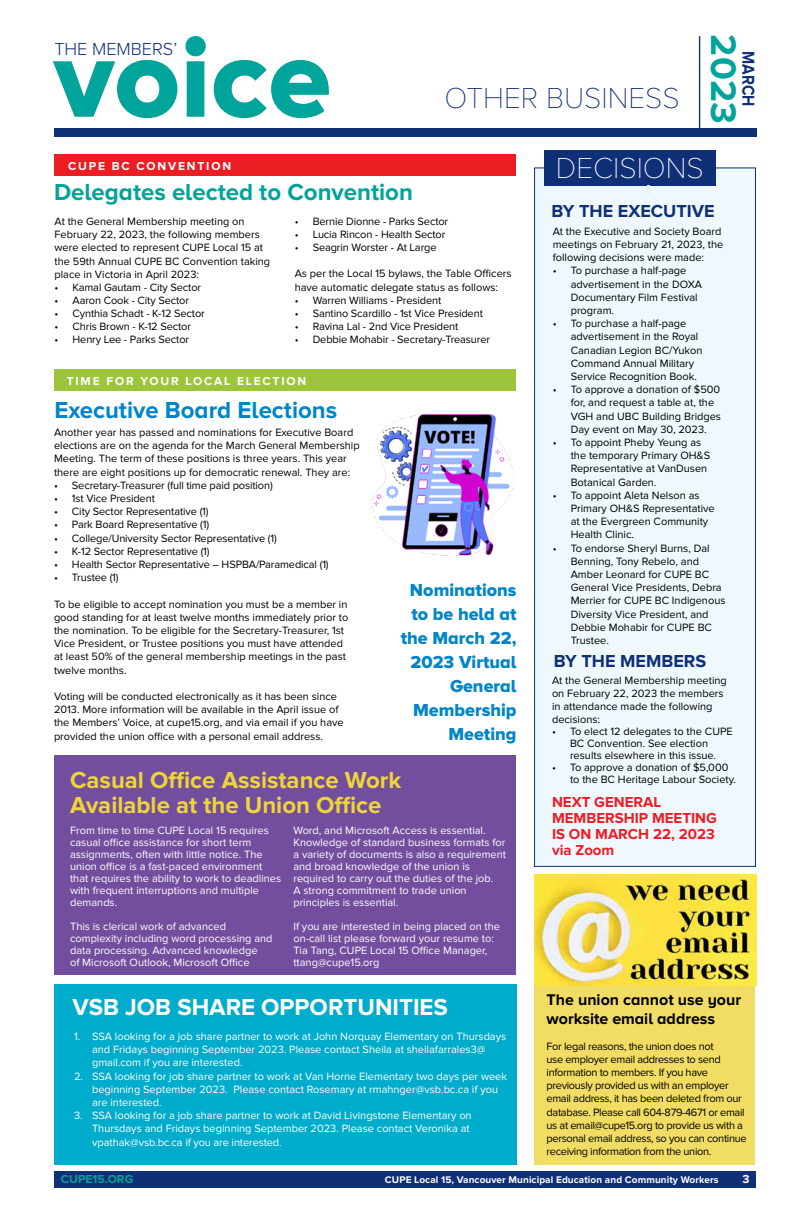
<style>
.page{position:relative;width:810px;height:1224px;background:#fff}
.page>*{position:absolute;margin:0;border:0;box-sizing:border-box;transform-origin:0 0}
.t1{font:114.8px "Proxima Nova A Extrabld";color:#00a49a}
.t2{font:700 36.9px "Proxima Nova A";color:#00a49a}
.t3{font:100 30px "Proxima Nova A";color:#0f2f76}
.t4{font:100 30px "Proxima Nova T";color:#fff}
.t5{font:700 24px/25px "Proxima Nova";color:#eed636}
.t6{font:700 24px "Proxima Nova A";color:#00a49a}
.t7{font:700 24px "Proxima Nova A";color:#fff}
.t8{font:700 24px "Proxima Nova A";color:#0085c9}
.t9{font:300 18.1px "Proxima Nova A";color:#0f2f76}
.t10{font:18px/24px "Proxima Nova A Extrabld";color:#0085c9;text-align:right}
.t11{font:700 18px "Proxima Nova A";color:#0f2f76}
.t12{font:700 17.8px "Proxima Nova A";color:#0f2f76;scale:.86 1}
.t13{font:700 16px/19.2px "Proxima Nova A";color:#000}
.t14{font:700 15px/16px "Proxima Nova";color:#ed1d24}
.t15{font:700 12px "Proxima Nova A";letter-spacing:.15em;color:#fff}
.t16{font:700 12px "Proxima Nova";color:#00a49a}
.t17{font:11px/13.2px "Proxima Nova";color:#000}
.t18{font:11px/12px "Proxima Nova";color:#fff}
.t19{font:11px/13.2px "Proxima Nova";letter-spacing:-.03em;color:#000}
.t20{font:700 10px "Proxima Nova";letter-spacing:.01em;color:#fff}
</style>
<div class="page">
<div style="left:54px;top:128px;width:703px;height:8px;background:#0f2f76"></div>
<hr style="left:699px;top:37px;width:1px;height:92px;background:#0f2f76">
<div style="left:54px;top:1171px;width:702px;height:17px;background:#0f2f76"></div>
<div style="left:534px;top:975px;width:221px;height:190px;background:#f1dd64"></div>
<div style="left:534px;top:167px;width:222px;height:700px;background:#eef8fd;border:1px solid #0f2f76"></div>
<div style="left:544px;top:150px;width:172px;height:36px;background:#0f2f76"></div>
<svg style="left:647px;top:186px;width:3px;height:8px"></svg>
<img style="left:534px;top:875px;width:222px;height:111px">
<div style="left:54px;top:984px;width:462px;height:181px;background:#00accb"></div>
<div style="left:54px;top:755px;width:462px;height:220px;background:#734e9f"></div>
<div style="left:54px;top:154px;width:462px;height:22px;background:#ed1d24"></div>
<div style="left:55px;top:369px;width:461px;height:22px;background:#9dc53c"></div>
<img style="left:372px;top:413px;width:142px;height:143px">
<h1 class="t1" style="left:54px;top:12px;width:279px">voice</h1>
<h3 class="t9" style="left:54px;top:39px;width:124px">THE MEMBERS’</h3>
<h3 class="t3" style="left:445px;top:82px;width:237px">OTHER BUSINESS</h3>
<h2 class="t2" style="left:744px;top:34px;width:90px;rotate:90deg">2023</h2>
<h3 class="t12" style="left:759px;top:51px;width:66px;rotate:90deg">MARCH</h3>
<p class="t15" style="left:68px;top:159px;width:164px">CUPE BC CONVENTION</p>
<h3 class="t6" style="left:54px;top:178px;width:360px">Delegates elected to Convention</h3>
<p class="t17" style="left:55px;top:215px;width:217px">At the General Membership meeting on February 22, 2023, the following members were elected to represent CUPE Local 15 at the 59th Annual CUPE BC Convention taking place in Victoria in April 2023:</p>
<p class="t17" style="left:55px;top:281px;width:148px">• Kamal Gautam - City Sector</p>
<p class="t17" style="left:55px;top:294px;width:136px">• Aaron Cook - City Sector</p>
<p class="t17" style="left:55px;top:307px;width:152px">• Cynthia Schadt - K-12 Sector</p>
<p class="t17" style="left:55px;top:320px;width:138px">• Chris Brown - K-12 Sector</p>
<p class="t17" style="left:55px;top:333px;width:136px">• Henry Lee - Parks Sector</p>
<p class="t17" style="left:295px;top:215px;width:155px">• Bernie Dionne - Parks Sector</p>
<p class="t17" style="left:295px;top:228px;width:152px">• Lucia Rincon - Health Sector</p>
<p class="t17" style="left:295px;top:241px;width:143px">• Seagrin Worster - At Large</p>
<p class="t17" style="left:295px;top:267px;width:219px">As per the Local 15 bylaws, the Table Officers have automatic delegate status as follows:</p>
<p class="t17" style="left:295px;top:294px;width:148px">• Warren Williams - President</p>
<p class="t17" style="left:295px;top:307px;width:190px">• Santino Scardillo - 1st Vice President</p>
<p class="t17" style="left:295px;top:320px;width:165px">• Ravina Lal - 2nd Vice President</p>
<p class="t17" style="left:295px;top:333px;width:197px">• Debbie Mohabir - Secretary-Treasurer</p>
<p class="t15" style="left:67px;top:375px;width:241px">TIME FOR YOUR LOCAL ELECTION</p>
<h3 class="t8" style="left:55px;top:396px;width:284px">Executive Board Elections</h3>
<p class="t17" style="left:54px;top:426px;width:307px">Another year has passed and nominations for Executive Board elections are on the agenda for the March General Membership Meeting. The term of these positions is three years. This year there are eight positions up for democratic renewal. They are:</p>
<p class="t17" style="left:54px;top:479px;width:220px">• Secretary-Treasurer (full time paid position)</p>
<p class="t17" style="left:54px;top:492px;width:102px">• 1st Vice President</p>
<p class="t17" style="left:54px;top:505px;width:156px">• City Sector Representative (1)</p>
<p class="t17" style="left:54px;top:518px;width:157px">• Park Board Representative (1)</p>
<p class="t17" style="left:54px;top:531px;width:224px">• College/University Sector Representative (1)</p>
<p class="t17" style="left:54px;top:545px;width:157px">• K-12 Sector Representative (1)</p>
<p class="t17" style="left:54px;top:558px;width:276px">• Health Sector Representative – HSPBA/Paramedical (1)</p>
<p class="t17" style="left:54px;top:571px;width:66px">• Trustee (1)</p>
<p class="t17" style="left:54px;top:597px;width:296px">To be eligible to accept nomination you must be a member in good standing for at least twelve months immediately prior to the nomination. To be eligible for the Secretary-Treasurer, 1st Vice President, or Trustee positions you must have attended at least 50% of the general membership meetings in the past twelve months.</p>
<p class="t17" style="left:54px;top:690px;width:291px">Voting will be conducted electronically as it has been since 2013. More information will be available in the April issue of the Members’ Voice, at cupe15.org, and via email if you have provided the union office with a personal email address.</p>
<h3 class="t10" style="left:401px;top:577px;width:117px">Nominations to be held at the March 22,<br>2023 Virtual<br>General<br>Membership<br>Meeting</h3>
<h3 class="t5" style="left:70px;top:768px;width:333px">Casual Office Assistance Work<br>Available at the Union Office</h3>
<p class="t18" style="left:70px;top:824px;width:213px">From time to time CUPE Local 15 requires casual office assistance for short term assignments, often with little notice. The union office is a fast-paced environment that requires the ability to work to deadlines with frequent interruptions and multiple demands.</p>
<p class="t18" style="left:70px;top:920px;width:204px">This is clerical work of advanced complexity including word processing and data processing. Advanced knowledge<br>of Microsoft Outlook, Microsoft Office</p>
<p class="t18" style="left:293px;top:824px;width:214px">Word, and Microsoft Access is essential.<br>Knowledge of standard business formats for a variety of documents is also a requirement and broad knowledge of the union is required to carry out the duties of the job.<br>A strong commitment to trade union principles is essential.</p>
<p class="t18" style="left:293px;top:920px;width:208px">If you are interested in being placed on the on-call list please forward your resume to:<br>Tia Tang, CUPE Local 15 Office Manager, ttang@cupe15.org</p>
<h3 class="t7" style="left:72px;top:993px;width:377px">VSB JOB SHARE OPPORTUNITIES</h3>
<p class="t18" style="left:92px;top:1030px;width:416px;line-height:13.2px;text-indent:-18px">1. SSA looking for a job share partner to work at John Norquay Elementary on Thursdays and Fridays beginning September 2023. Please contact Sheila at sheilafarrales3@ gmail.com if you are interested.</p>
<p class="t18" style="left:92px;top:1070px;width:417px;line-height:13.2px;text-indent:-18px">2. SSA looking for job share partner to work at Van Horne Elementary two days per week beginning September 2023. Please contact Rosemary at rmahnger@vsb.bc.ca if you are interested.</p>
<p class="t18" style="left:92px;top:1109px;width:381px;line-height:13.2px;text-indent:-18px">3. SSA looking for a job share partner to work at David Livingstone Elementary on<br>Thursdays and Fridays beginning September 2023. Please contact Veronika at vpathak@vsb.bc.ca if you are interested.</p>
<h3 class="t4" style="left:556px;top:151px;width:149px">DECISIONS</h3>
<h3 class="t11" style="left:551px;top:201px;width:165px">BY THE EXECUTIVE</h3>
<p class="t17" style="left:553px;top:225px;width:172px">At the Executive and Society Board meetings on February 21, 2023, the following decisions were made:</p>
<p class="t17" style="left:571px;top:264px;width:133px;text-indent:-18px">• To purchase a half-page advertisement in the DOXA<br>Documentary Film Festival program.</p>
<p class="t17" style="left:571px;top:317px;width:133px;text-indent:-18px">• To purchase a half-page advertisement in the Royal<br>Canadian Legion BC/Yukon<br>Command Annual Military<br>Service Recognition Book.</p>
<p class="t17" style="left:571px;top:383px;width:152px;text-indent:-18px">• To approve a donation of $500 for, and request a table at, the<br>VGH and UBC Building Bridges<br>Day event on May 30, 2023.</p>
<p class="t17" style="left:571px;top:436px;width:141px;text-indent:-18px">• To appoint Pheby Yeung as the temporary Primary OH&amp;S<br>Representative at VanDusen<br>Botanical Garden.</p>
<p class="t17" style="left:571px;top:489px;width:146px;text-indent:-18px">• To appoint Aleta Nelson as<br>Primary OH&amp;S Representative at the Evergreen Community<br>Health Clinic.</p>
<p class="t17" style="left:571px;top:541px;width:156px;text-indent:-18px">• To endorse Sheryl Burns, Dal<br>Benning, Tony Rebelo, and<br>Amber Leonard for CUPE BC<br>General Vice Presidents, Debra<br>Merrier for CUPE BC Indigenous<br>Diversity Vice President, and<br>Debbie Mohabir for CUPE BC<br>Trustee.</p>
<h3 class="t11" style="left:554px;top:650px;width:154px">BY THE MEMBERS</h3>
<p class="t17" style="left:552px;top:674px;width:176px">At the General Membership meeting on February 22, 2023 the members in attendance made the following decisions:</p>
<p class="t17" style="left:570px;top:726px;width:164px;line-height:12px;text-indent:-18px">• To elect 12 delegates to the CUPE<br>BC Convention. See election results elsewhere in this issue.</p>
<p class="t17" style="left:570px;top:762px;width:168px;line-height:12px;text-indent:-18px">• To approve a donation of $5,000 to the BC Heritage Labour Society.</p>
<h3 class="t14" style="left:552px;top:795px;width:166px">NEXT GENERAL<br>MEMBERSHIP MEETING<br>IS ON MARCH 22, 2023 via Zoom</h3>
<h3 class="t13" style="left:547px;top:990px;width:196px">The union cannot use your worksite email address</h3>
<p class="t19" style="left:547px;top:1040px;width:202px">For legal reasons, the union does not<br>use employer email addresses to send information to members. If you have previously provided us with an employer email address, it has been deleted from our database. Please call 604-879-4671 or email us at email@cupe15.org to provide us with a personal email address, so you can continue receiving information from the union.</p>
<p class="t16" style="left:61px;top:1172px;width:74px">CUPE15.ORG</p>
<p class="t20" style="left:385px;top:1174px;width:335px">CUPE Local 15, Vancouver Municipal Education and Community Workers</p>
<p class="t15" style="left:743px;top:1172px;width:9px">3</p>
</div>
